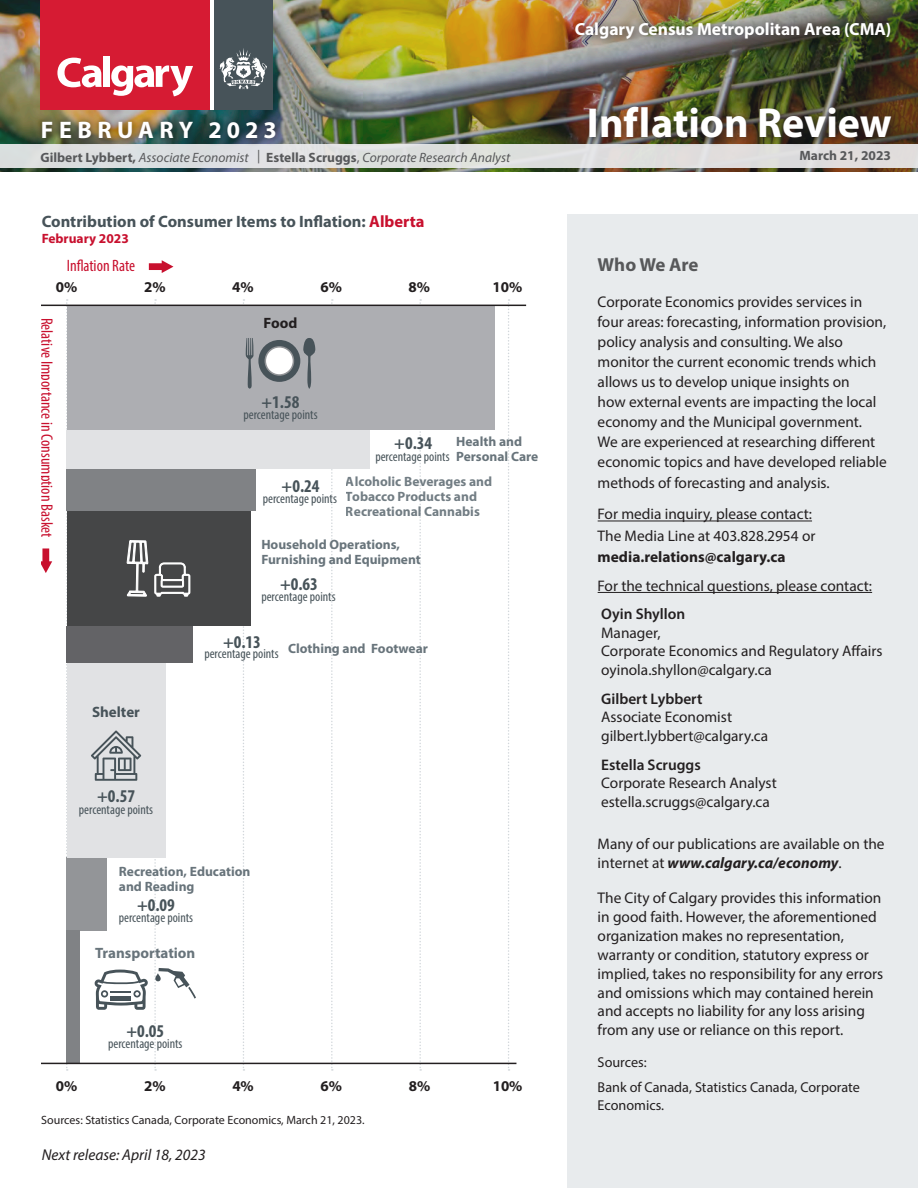
<style>
.page{position:relative;width:918px;height:1188px;background:#fff}
.page>*{position:absolute;margin:0;border:0;box-sizing:border-box;transform-origin:0 0}
.t1{font:700 42px "Myriad Pro";color:#fff}
.t2{font:700 24px "Myriad Pro";letter-spacing:.22em;color:#fff}
.sub_heading{font:700 18.9px "Myriad Pro";letter-spacing:-.01em;color:#57585a}
.t3{font:700 condensed 18px "Myriad Pro";color:#475359}
.t4{font:700 17.55px "Myriad Pro";color:#fff}
.t5{font:condensed 16.5px "Myriad Pro";color:#c8102e}
.t6{font:700 16.5px "Myriad Pro";color:#475359}
.bullets_body_text{font:italic 15.75px "Myriad Pro";color:#231f20}
.body_text{font:15.45px/20.1px "Myriad Pro";color:#231f20}
.body_text-2{font:15.3px/18.9px "Myriad Pro";color:#231f20}
.body_text-3{font:600 15.3px "Myriad Pro";color:#231f20}
.t7{font:700 15px "Myriad Pro";color:#231f20}
.t8{font:700 15px "Myriad Pro";color:#68747b}
.t9{font:700 15px "Myriad Pro";color:#475359}
.body_text-4{font:14.25px/17.7px "Myriad Pro";color:#231f20}
.t10{font:700 13.5px/15px "Myriad Pro";color:#68747b}
.t11{font:condensed 13.5px "Myriad Pro";color:#475359}
.t12{font:italic 13.5px "Myriad Pro";color:#57585a}
.t13{font:700 13.5px "Myriad Pro";color:#57585a}
.t14{font:700 13.5px "Myriad Pro";color:#c8102e}
.table_data_text{font:12px "Myriad Pro";color:#231f20}
.s1{font-weight:700;font-style:normal}
.s2{font-style:normal}
.s3{color:#c8102e}
.s4{font-weight:700}
.s5{font-weight:700;font-style:italic}
</style>
<div class="page">
<img style="left:0;top:0;width:918px;height:172px">
<div style="left:40px;top:0;width:171px;height:109px;background:#d61b33"></div>
<div style="left:214px;top:0;width:58px;height:109px;background:#475359"></div>
<svg style="left:57px;top:58px;width:45px;height:29px"></svg>
<div style="left:103px;top:56px;width:7px;height:31px;background:#fff"></div>
<svg style="left:111px;top:65px;width:82px;height:31px"></svg>
<hr style="left:210px;top:0;width:4px;height:109px;background:#fff">
<svg style="left:219px;top:48px;width:48px;height:41px"></svg>
<div style="left:0;top:144px;width:918px;height:24px;background:#dedfdd"></div>
<div style="left:569px;top:16px;width:330px;height:31px;background:#231f20;opacity:.75"></div>
<img style="left:35px;top:114px;width:248px;height:31px">
<div style="left:583px;top:101px;width:317px;height:47px;background:#231f20;opacity:.75"></div>
<svg style="left:331px;top:299px;width:2px;height:772px"></svg>
<svg style="left:508px;top:299px;width:2px;height:772px"></svg>
<svg style="left:419px;top:299px;width:2px;height:772px"></svg>
<svg style="left:66px;top:299px;width:2px;height:772px"></svg>
<div style="left:567px;top:215px;width:351px;height:973px;background:#e8ebed"></div>
<hr style="left:598px;top:521px;width:214px;height:1px;background:#231f20">
<hr style="left:598px;top:592px;width:274px;height:1px;background:#231f20">
<svg style="left:149px;top:260px;width:24px;height:13px"></svg>
<svg style="left:41px;top:548px;width:11px;height:25px"></svg>
<div style="left:67px;top:306px;width:427px;height:124px;background:#adaeb2"></div>
<div style="left:258px;top:340px;width:42px;height:42px;background:#475359;border-radius:50%"></div>
<svg style="left:243px;top:299px;width:11px;height:772px"></svg>
<svg style="left:303px;top:338px;width:13px;height:51px"></svg>
<div style="left:265px;top:347px;width:28px;height:28px;background:#fff;border-radius:50%"></div>
<div style="left:265px;top:346px;width:29px;height:30px;border:2px solid #939598;border-radius:50%"></div>
<div style="left:67px;top:511px;width:183px;height:115px;background:#454647"></div>
<div style="left:67px;top:858px;width:40px;height:73px;background:#939598"></div>
<div style="left:67px;top:662px;width:98px;height:196px;background:#e1e2e4"></div>
<div style="left:67px;top:626px;width:126px;height:36px;background:#636366"></div>
<div style="left:67px;top:930px;width:13px;height:134px;background:#808285"></div>
<svg style="left:188px;top:987px;width:8px;height:12px"></svg>
<svg style="left:91px;top:299px;width:100px;height:772px"></svg>
<svg style="left:155px;top:973px;width:6px;height:8px"></svg>
<div style="left:67px;top:468px;width:189px;height:43px;background:#808285"></div>
<hr style="left:0;top:305px;width:526px;height:1px;background:#231f20">
<hr style="left:0;top:1063px;width:516px;height:1px;background:#231f20">
<div style="left:0;top:270px;width:40px;height:817px;background:#fff"></div>
<div style="left:67px;top:430px;width:303px;height:38px;background:#e1e2e4"></div>
<h2 class="t2" style="left:41px;top:115px;width:237px">FEBRUARY 2023</h2>
<p class="t12" style="left:41px;top:149px;width:471px"><span class="s1">Gilbert Lybbert,</span> Associate Economist <span class="s2">|</span> <span class="s1">Estella Scruggs</span><span class="s2">,</span> Corporate Research Analyst</p>
<p class="t6" style="left:42px;top:211px;width:384px">Contribution of Consumer Items to Inflation: <span class="s3">Alberta</span></p>
<p class="t14" style="left:42px;top:230px;width:89px">February 2023</p>
<p class="t5" style="left:67px;top:256px;width:70px">Inflation Rate</p>
<p class="t7" style="left:56px;top:278px;width:23px">0%</p>
<p class="t7" style="left:144px;top:278px;width:23px">2%</p>
<p class="t7" style="left:232px;top:278px;width:23px">4%</p>
<p class="t7" style="left:320px;top:278px;width:23px">6%</p>
<p class="t7" style="left:409px;top:278px;width:23px">8%</p>
<p class="t7" style="left:493px;top:278px;width:31px">10%</p>
<p class="t5" style="left:57px;top:318px;width:222px;rotate:90deg">Relative Importance in Consumption Basket</p>
<p class="t7" style="left:264px;top:313px;width:35px">Food</p>
<p class="t3" style="left:262px;top:391px;width:39px">+1.58</p>
<p class="t11" style="left:243px;top:406px;width:76px">percentage points</p>
<p class="t10" style="left:456px;top:434px;width:84px">Health and<br>Personal Care</p>
<p class="t3" style="left:394px;top:432px;width:39px">+0.34</p>
<p class="t11" style="left:375px;top:449px;width:76px">percentage points</p>
<p class="t3" style="left:282px;top:475px;width:39px">+0.24</p>
<p class="t10" style="left:346px;top:473px;width:148px">Alcoholic Beverages and<br>Tobacco Products and<br>Recreational Cannabis</p>
<p class="t11" style="left:263px;top:490px;width:76px">percentage points</p>
<p class="t10" style="left:261px;top:536px;width:161px">Household Operations,<br>Furnishing and Equipment</p>
<p class="t3" style="left:280px;top:573px;width:39px">+0.63</p>
<p class="t11" style="left:261px;top:588px;width:76px">percentage points</p>
<p class="t9" style="left:92px;top:702px;width:49px">Shelter</p>
<p class="t3" style="left:223px;top:630px;width:39px">+0.13</p>
<p class="t11" style="left:204px;top:645px;width:76px">percentage points</p>
<p class="t10" style="left:288px;top:641px;width:141px">Clothing and Footwear</p>
<p class="t3" style="left:97px;top:785px;width:39px">+0.57</p>
<p class="t11" style="left:79px;top:801px;width:76px">percentage points</p>
<p class="t10" style="left:119px;top:864px;width:133px">Recreation, Education and Reading</p>
<p class="t3" style="left:137px;top:894px;width:39px">+0.09</p>
<p class="t11" style="left:119px;top:909px;width:76px">percentage points</p>
<p class="t8" style="left:95px;top:943px;width:102px">Transportation</p>
<p class="t3" style="left:126px;top:1020px;width:39px">+0.05</p>
<p class="t11" style="left:108px;top:1035px;width:76px">percentage points</p>
<p class="t7" style="left:56px;top:1076px;width:23px">0%</p>
<p class="t7" style="left:144px;top:1076px;width:23px">2%</p>
<p class="t7" style="left:232px;top:1076px;width:23px">4%</p>
<p class="t7" style="left:321px;top:1076px;width:23px">6%</p>
<p class="t7" style="left:409px;top:1076px;width:23px">8%</p>
<p class="t7" style="left:493px;top:1076px;width:31px">10%</p>
<p class="table_data_text" style="left:41px;top:1113px;width:325px">Sources: Statistics Canada, Corporate Economics, March 21, 2023.</p>
<p class="bullets_body_text" style="left:42px;top:1145px;width:165px">Next release: April 18, 2023</p>
<p class="t4" style="left:575px;top:17px;width:318px">Calgary Census Metropolitan Area (CMA)</p>
<h1 class="t1" style="left:587px;top:96px;width:306px">Inflation Review</h1>
<p class="t13" style="left:799px;top:147px;width:93px">March 21, 2023</p>
<p class="sub_heading" style="left:598px;top:252px;width:102px">Who We Are</p>
<p class="body_text" style="left:598px;top:291px;width:291px">Corporate Economics provides services in four areas: forecasting, information provision, policy analysis and consulting. We also monitor the current economic trends which allows us to develop unique insights on<br>how external events are impacting the local economy and the Municipal government.<br>We are experienced at researching different economic topics and have developed reliable methods of forecasting and analysis.</p>
<p class="body_text-2" style="left:598px;top:505px;width:216px">For media inquiry, please contact:</p>
<p class="body_text-2" style="left:598px;top:525px;width:219px;line-height:21.3px">The Media Line at 403.828.2954 or <span class="s4">media.relations@calgary.ca</span></p>
<p class="body_text-2" style="left:598px;top:576px;width:276px">For the technical questions, please contact:</p>
<p class="body_text-3" style="left:601px;top:604px;width:86px">Oyin Shyllon</p>
<p class="body_text-2" style="left:601px;top:623px;width:283px">Manager,<br>Corporate Economics and Regulatory Affairs</p>
<p class="body_text-2" style="left:601px;top:660px;width:172px">oyinola.shyllon@calgary.ca</p>
<p class="body_text-3" style="left:601px;top:689px;width:103px">Gilbert Lybbert</p>
<p class="body_text-2" style="left:601px;top:708px;width:132px">Associate Economist</p>
<p class="body_text-2" style="left:601px;top:726px;width:168px">gilbert.lybbert@calgary.ca</p>
<p class="body_text-3" style="left:601px;top:755px;width:101px">Estella Scruggs</p>
<p class="body_text-2" style="left:601px;top:773px;width:177px">Corporate Research Analyst</p>
<p class="body_text-2" style="left:601px;top:792px;width:170px">estella.scruggs@calgary.ca</p>
<p class="body_text-2" style="left:598px;top:834px;width:288px">Many of our publications are available on the internet at <span class="s5">www.calgary.ca/economy</span>.</p>
<p class="body_text" style="left:598px;top:888px;width:287px;line-height:18.9px">The City of Calgary provides this information in good faith. However, the aforementioned organization makes no representation, warranty or condition, statutory express or implied, takes no responsibility for any errors and omissions which may contained herein and accepts no liability for any loss arising from any use or reliance on this report.</p>
<p class="body_text-4" style="left:598px;top:1053px;width:51px">Sources:</p>
<p class="body_text-4" style="left:598px;top:1078px;width:264px">Bank of Canada, Statistics Canada, Corporate<br>Economics.</p>
</div>
